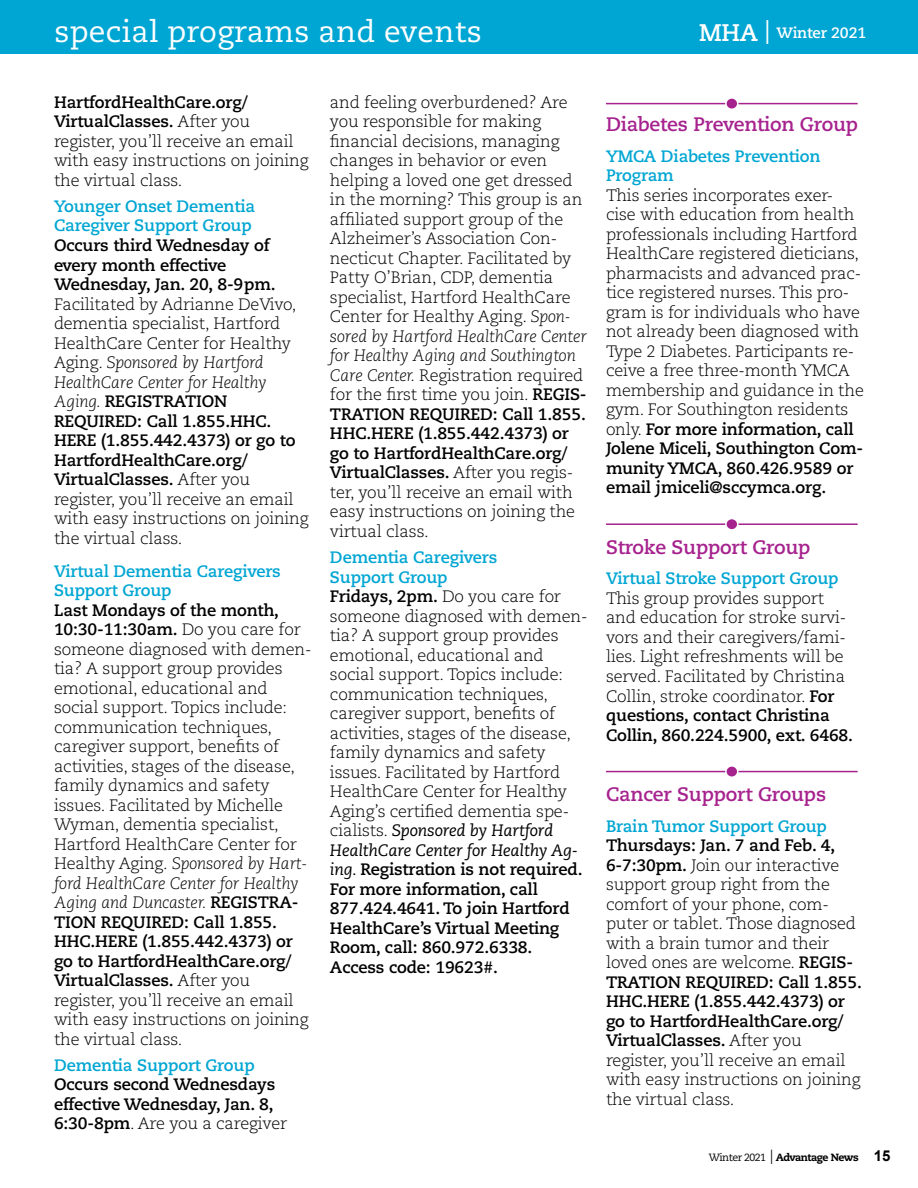
<style>
.page{position:relative;width:918px;height:1188px;background:#fff}
.page>*{position:absolute;margin:0;border:0;box-sizing:border-box;transform-origin:0 0}
.t1{font:30px "Caecilia LT Std";letter-spacing:.01em;color:#fff}
.t2{font:700 19.5px "Caecilia LT Std";letter-spacing:-.01em;color:#a6228e}
.t3{font:300 16.5px/19.5px "Caecilia LT Std";letter-spacing:-.01em;color:#000}
.t4{font:700 16.5px/19.5px "Caecilia LT Std";letter-spacing:-.01em;color:#000}
.t5{font:700 16.5px/19.5px "Caecilia LT Std";letter-spacing:-.01em;color:#00a6d3}
.t6{font:700 15px "Caecilia LT Std";letter-spacing:-.01em;color:#fff}
.t7{font:800 10.5px "Caecilia LT Std";letter-spacing:-.045em;color:#000}
.s1{font-size:24px}
.s2{font-weight:400;font-size:24px}
.s3{font-weight:700}
.s4{font-style:italic}
.s5{font-weight:300}
.s6{font-weight:700;color:#00a6d3}
.s7{font-weight:400;font-style:italic}
.s8{font-weight:400}
.s9{font-family:"Arial Narrow";font-weight:400;font-size:19.95px}
.s10{font-family:"Arial";font-weight:700;font-size:15px}
</style>
<div class="page">
<div style="left:0;top:0;width:918px;height:54px;background:#00a6d3"></div>
<hr style="left:606px;top:103px;width:252px;height:1px;background:#a6228e">
<div style="left:726px;top:98px;width:12px;height:11px;background:#a6228e;border-radius:50%"></div>
<div style="left:725px;top:97px;width:14px;height:13px;border:2px solid #fff;border-radius:50%"></div>
<hr style="left:606px;top:523px;width:252px;height:2px;background:#a6228e">
<div style="left:726px;top:519px;width:12px;height:11px;background:#a6228e;border-radius:50%"></div>
<div style="left:725px;top:518px;width:14px;height:13px;border:2px solid #fff;border-radius:50%"></div>
<hr style="left:606px;top:771px;width:252px;height:1px;background:#a6228e">
<div style="left:726px;top:766px;width:12px;height:11px;background:#a6228e;border-radius:50%"></div>
<div style="left:725px;top:765px;width:14px;height:13px;border:2px solid #fff;border-radius:50%"></div>
<h1 class="t1" style="left:54px;top:14px;width:429px">special programs and events</h1>
<p class="t6" style="left:699px;top:24px;width:169px"><span class="s1">MHA</span> <span class="s2">|</span> Winter 2021</p>
<p class="t3" style="left:54px;top:93px;width:256px"><span class="s3">HartfordHealthCare.org/<br>VirtualClasses.</span> After you register, you’ll receive an email with easy instructions on joining the virtual class.</p>
<p class="t5" style="left:54px;top:197px;width:203px">Younger Onset Dementia<br>Caregiver Support Group</p>
<p class="t4" style="left:54px;top:236px;width:223px">Occurs third Wednesday of every month effective<br>Wednesday, Jan. 20, 8-9pm.</p>
<p class="t3" style="left:54px;top:294px;width:244px">Facilitated by Adrianne DeVivo, dementia specialist, Hartford<br>HealthCare Center for Healthy<br>Aging. <span class="s4">Sponsored by Hartford<br>HealthCare Center for Healthy<br>Aging.</span> <span class="s3">REGISTR</span></p>
<p class="t4" style="left:54px;top:392px;width:189px;text-indent:120px">ATION<br>REQUIRED: Call 1.855.HHC</p>
<p class="t3" style="left:54px;top:411px;width:256px;text-indent:213px"><span class="s3">.<br>HERE (1.855.442.4373) or go to<br>HartfordHealthCare.org/<br>VirtualClasses.</span> After you register, you’ll receive an email with easy instructions on joining the virtual class.</p>
<p class="t5" style="left:54px;top:561px;width:228px">Virtual Dementia Caregivers<br>Support Group</p>
<p class="t3" style="left:54px;top:601px;width:259px"><span class="s3">Last Mondays of the month,<br>10:30-11:30am.</span> Do you care for someone diagnosed with demen&shy;tia? A support group provides emotional, educational and social support. Topics include: communication techniques, caregiver support, benefits of activities, stages of the disease, family dynamics and safety issues. Facilitated by Michelle<br>Wyman, dementia specialist,<br>Hartford HealthCare Center for<br>Healthy Aging. <span class="s4">Sponsored by Hart&shy;ford HealthCare Center for Healthy<br>Aging and Duncaster.</span> <span class="s3">REGISTR</span></p>
<p class="t4" style="left:279px;top:893px;width:21px">A-</p>
<p class="t4" style="left:54px;top:912px;width:12px">TION</p>
<p class="t4" style="left:101px;top:912px;width:178px">REQUIRED: Call 1.855.</p>
<p class="t4" style="left:54px;top:932px;width:13px">HHC</p>
<p class="t3" style="left:54px;top:932px;width:256px;text-indent:36px"><span class="s3">.HERE (1.855.442.4373) or go to HartfordHealthCare.org/<br>VirtualClasses.</span> After you register, you’ll receive an email with easy instructions on joining the virtual class.</p>
<p class="t5" style="left:54px;top:1056px;width:202px">Dementia Support Group</p>
<p class="t4" style="left:54px;top:1075px;width:235px">Occurs second Wednesdays effective Wednesday, Jan. 8,<br>6:30-8pm<span class="s5">. Are you a caregiver</span></p>
<p class="t3" style="left:330px;top:93px;width:258px">and feeling overburdened? Are you responsible for making financial decisions, managing changes in behavior or even helping a loved one get dressed in the morning? This group is an affiliated support group of the<br>Alzheimer’s Association Con&shy;necticut Chapter. Facilitated by<br>Patty O’Brian, CDP, dementia specialist, Hartford HealthCare<br>Center for Healthy Aging. <span class="s4">Spon&shy;sored by Hartford HealthCare Center for Healthy Aging and Southington<br>Care Center.</span> Registration required for the first time you join. <span class="s3">REGIS -<br>TRATION</span></p>
<p class="t4" style="left:410px;top:405px;width:178px">REQUIRED: Call 1.855.</p>
<p class="t3" style="left:330px;top:424px;width:247px;text-indent:36px"><span class="s3">.HERE (1.855.442.4373) or go to HartfordHealthCare.org/<br>VirtualClasses.</span> After you regis&shy;ter, you’ll receive an email with easy instructions on joining the virtual class.</p>
<p class="t3" style="left:330px;top:548px;width:259px"><span class="s6">Dementia Caregivers<br>Support Group<br></span><span class="s3">Fridays, 2pm.</span> Do you care for someone diagnosed with demen&shy;tia? A support group provides emotional, educational and social support. Topics include: communication techniques, caregiver support, benefits of activities, stages of the disease, family dynamics and safety issues. Facilitated by Hartford<br>HealthCare Center for Healthy<br>Aging’s certified dementia spe&shy;cialists. <span class="s7">Sponsored by Hartford<br>HealthCare Center for Healthy Ag&shy;ing.</span> <span class="s3">Registration is not required.<br>For more information, call<br>877.424.4641. To join Hartford<br>HealthCare’s Virtual Meeting<br>Room, call: 860.972.6338.<br>Access code: 19623#.</span></p>
<p class="t4" style="left:330px;top:424px;width:13px">HHC</p>
<p class="t2" style="left:606px;top:113px;width:254px">Diabetes Prevention Group</p>
<p class="t5" style="left:606px;top:146px;width:216px">YMCA Diabetes Prevention<br>Program</p>
<p class="t3" style="left:606px;top:186px;width:259px">This series incorporates exer&shy;cise with education from health professionals including Hartford<br>HealthCare registered dieticians, pharmacists and advanced prac&shy;tice registered nurses. This pro&shy;gram is for individuals who have not already been diagnosed with<br>Type 2 Diabetes. Participants re&shy;ceive a free three-month YMCA membership and guidance in the gym. For Southington residents only. <span class="s3">For more information, call<br>Jolene Miceli, Southington Com&shy;munity YMCA, 860.426.9589 or email jmiceli@sccymca.org.</span></p>
<p class="t2" style="left:606px;top:535px;width:206px">Stroke Support Group</p>
<p class="t5" style="left:606px;top:569px;width:234px">Virtual Stroke Support Group</p>
<p class="t3" style="left:606px;top:589px;width:249px">This group provides support and education for stroke survi&shy;vors and their caregivers/fami&shy;lies. Light refreshments will be served. Facilitated by Christina<br>Collin, stroke coordinator. <span class="s3">For questions, contact Christina<br>Collin, 860.224.5900, ext. 6468.</span></p>
<p class="t2" style="left:606px;top:783px;width:222px">Cancer Support Groups</p>
<p class="t5" style="left:606px;top:817px;width:223px">Brain Tumor Support Group</p>
<p class="t3" style="left:606px;top:836px;width:252px"><span class="s3">Thursdays: Jan. 7 and Feb. 4,<br>6-7:30pm.</span> Join our interactive support group right from the comfort of your phone, com&shy;puter or tablet. Those diagnosed with a brain tumor and their loved ones are welcome. <span class="s3">REGIS-<br>TRATION</span></p>
<p class="t4" style="left:686px;top:973px;width:178px">REQUIRED: Call 1.855.</p>
<p class="t3" style="left:606px;top:992px;width:256px;text-indent:36px"><span class="s3">.HERE (1.855.442.4373) or go to HartfordHealthCare.org/<br>VirtualClasses.</span> After you register, you’ll receive an email with easy instructions on joining the virtual class.</p>
<p class="t4" style="left:606px;top:992px;width:13px">HHC</p>
<p class="t7" style="left:709px;top:1151px;width:183px"><span class="s8">Winter 2021</span> <span class="s9">I</span> Advantage News <span class="s10">15</span></p>
</div>
